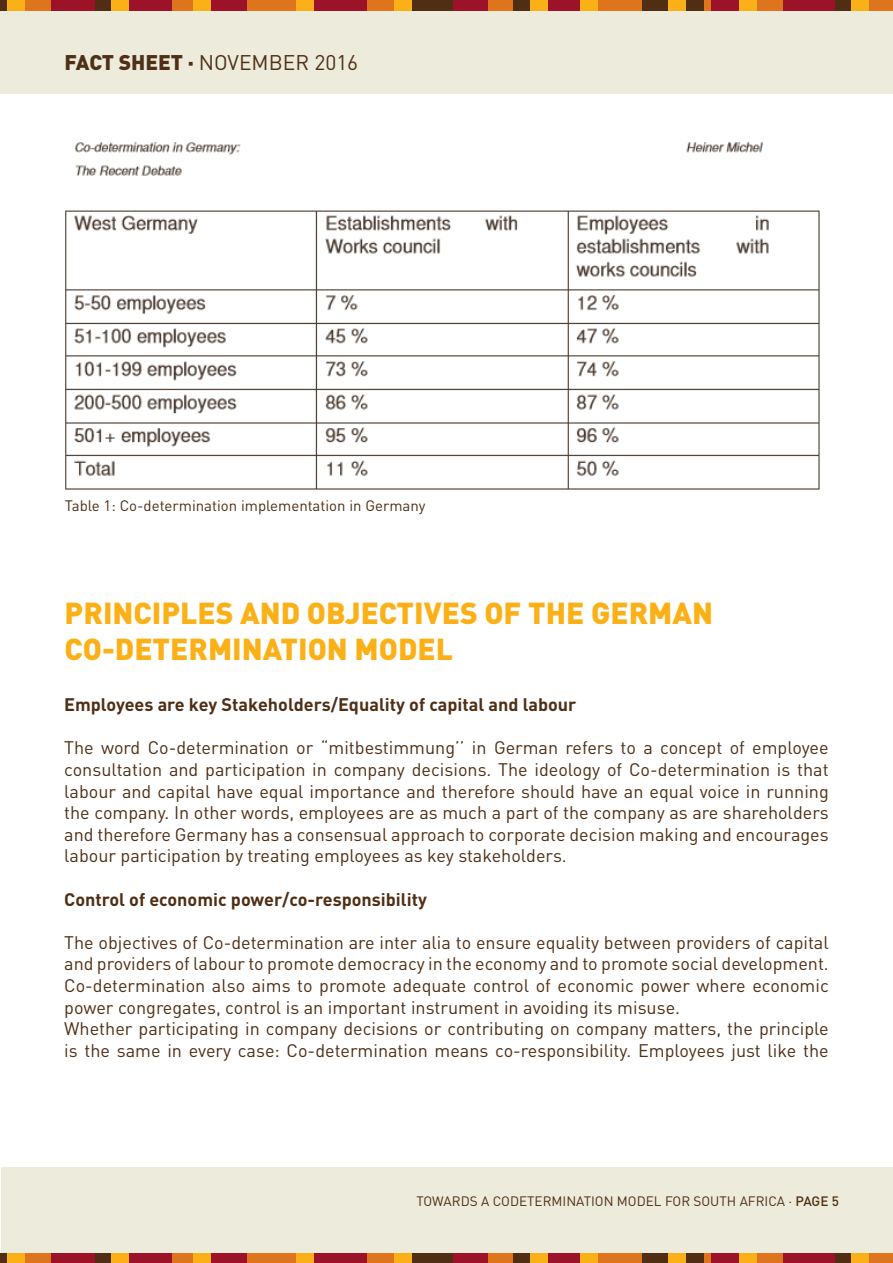
<style>
.page{position:relative;width:893px;height:1263px;background:#fff}
.page>*{position:absolute;margin:0;border:0;box-sizing:border-box;transform-origin:0 0}
.t1{font:900 30px/36px "DIN Pro";color:#fcb017}
.t2{font:21px "DIN Pro";color:#4f3017}
.t3{font:18px/21.6px "DIN Pro";color:#4f2e14;text-align:justify}
.t4{font:700 18px "DIN Pro";color:#4f2e14}
.t5{font:15px "DIN Pro";color:#4f2e14}
.t6{font:13.5px "DIN Pro";color:#4f2e14}
.s1{font-weight:900}
.s2{font-weight:500}
</style>
<div class="page">
<div style="left:2px;top:1167px;width:891px;height:96px;background:#edebdb"></div>
<div style="left:0;top:0;width:893px;height:94px;background:#edebdb"></div>
<div style="left:0;top:0;width:893px;height:10px;background:#de751c"></div>
<div style="left:546px;top:0;width:36px;height:10px;background:#9c1229"></div>
<div style="left:210px;top:0;width:36px;height:10px;background:#9c1229"></div>
<div style="left:451px;top:0;width:36px;height:10px;background:#9c1229"></div>
<div style="left:51px;top:0;width:46px;height:10px;background:#9c1229"></div>
<div style="left:126px;top:0;width:46px;height:10px;background:#9c1229"></div>
<div style="left:783px;top:0;width:53px;height:10px;background:#9c1229"></div>
<div style="left:314px;top:0;width:53px;height:10px;background:#9c1229"></div>
<div style="left:643px;top:0;width:61px;height:10px;background:#4f2e14"></div>
<div style="left:712px;top:0;width:29px;height:10px;background:#9c1229"></div>
<div style="left:411px;top:0;width:42px;height:10px;background:#4f2e14"></div>
<div style="left:96px;top:0;width:17px;height:10px;background:#4f2e14"></div>
<div style="left:514px;top:0;width:17px;height:10px;background:#4f2e14"></div>
<div style="left:835px;top:0;width:17px;height:10px;background:#4f2e14"></div>
<div style="left:0;top:0;width:8px;height:10px;background:#4f2e14"></div>
<div style="left:8px;top:0;width:17px;height:10px;background:#fcb017"></div>
<div style="left:193px;top:0;width:17px;height:10px;background:#fcb017"></div>
<div style="left:740px;top:0;width:17px;height:10px;background:#fcb017"></div>
<div style="left:668px;top:0;width:17px;height:10px;background:#fcb017"></div>
<div style="left:580px;top:0;width:17px;height:10px;background:#fcb017"></div>
<div style="left:395px;top:0;width:17px;height:10px;background:#fcb017"></div>
<div style="left:111px;top:0;width:17px;height:10px;background:#fcb017"></div>
<div style="left:530px;top:0;width:17px;height:10px;background:#fcb017"></div>
<div style="left:851px;top:0;width:18px;height:10px;background:#fcb017"></div>
<div style="left:297px;top:0;width:17px;height:10px;background:#fcb017"></div>
<div style="left:0;top:1253px;width:893px;height:10px;background:#de751c"></div>
<div style="left:546px;top:1253px;width:36px;height:10px;background:#9c1229"></div>
<div style="left:210px;top:1253px;width:36px;height:10px;background:#9c1229"></div>
<div style="left:451px;top:1253px;width:36px;height:10px;background:#9c1229"></div>
<div style="left:51px;top:1253px;width:46px;height:10px;background:#9c1229"></div>
<div style="left:126px;top:1253px;width:46px;height:10px;background:#9c1229"></div>
<div style="left:783px;top:1253px;width:53px;height:10px;background:#9c1229"></div>
<div style="left:314px;top:1253px;width:53px;height:10px;background:#9c1229"></div>
<div style="left:643px;top:1253px;width:61px;height:10px;background:#4f2e14"></div>
<div style="left:712px;top:1253px;width:29px;height:10px;background:#9c1229"></div>
<div style="left:411px;top:1253px;width:42px;height:10px;background:#4f2e14"></div>
<div style="left:96px;top:1253px;width:17px;height:10px;background:#4f2e14"></div>
<div style="left:514px;top:1253px;width:17px;height:10px;background:#4f2e14"></div>
<div style="left:835px;top:1253px;width:17px;height:10px;background:#4f2e14"></div>
<div style="left:0;top:1253px;width:8px;height:10px;background:#4f2e14"></div>
<div style="left:8px;top:1253px;width:17px;height:10px;background:#fcb017"></div>
<div style="left:193px;top:1253px;width:17px;height:10px;background:#fcb017"></div>
<div style="left:740px;top:1253px;width:17px;height:10px;background:#fcb017"></div>
<div style="left:668px;top:1253px;width:17px;height:10px;background:#fcb017"></div>
<div style="left:580px;top:1253px;width:17px;height:10px;background:#fcb017"></div>
<div style="left:395px;top:1253px;width:17px;height:10px;background:#fcb017"></div>
<div style="left:111px;top:1253px;width:17px;height:10px;background:#fcb017"></div>
<div style="left:530px;top:1253px;width:17px;height:10px;background:#fcb017"></div>
<div style="left:851px;top:1253px;width:18px;height:10px;background:#fcb017"></div>
<div style="left:297px;top:1253px;width:17px;height:10px;background:#fcb017"></div>
<img style="left:65px;top:142px;width:755px;height:348px">
<p class="t2" style="left:65px;top:48px;width:295px"><span class="s1">FACT SHEET ·</span> NOVEMBER 2016</p>
<p class="t5" style="left:65px;top:496px;width:362px">Table 1: Co-determination implementation in Germany</p>
<h1 class="t1" style="left:65px;top:593px;width:650px">PRINCIPLES AND OBJECTIVES OF THE GERMAN<br>CO-DETERMINATION MODEL</h1>
<p class="t4" style="left:64px;top:692px;width:514px">Employees are key Stakeholders/Equality of capital and labour</p>
<p class="t3" style="left:64px;top:736px;width:766px">The word Co-determination or “mitbestimmung’’ in German refers to a concept of employee consultation and participation in company decisions. The ideology of Co-determination is that labour and capital have equal importance and therefore should have an equal voice in running the company. In other words, employees are as much a part of the company as are shareholders and therefore Germany has a consensual approach to corporate decision making and encourages labour participation by treating employees as key stakeholders.</p>
<p class="t4" style="left:64px;top:887px;width:364px">Control of economic power/co-responsibility</p>
<p class="t3" style="left:64px;top:931px;width:766px;text-align:left">The objectives of Co-determination are inter alia to ensure equality between providers of capital and providers of labour to promote democracy in the economy and to promote social development.<br>Co-determination also aims to promote adequate control of economic power where economic power congregates, control is an important instrument in avoiding its misuse.<br>Whether participating in company decisions or contributing on company matters, the principle is the same in every case: Co-determination means co-responsibility. Employees just like the</p>
<p class="t6" style="left:416px;top:1192px;width:424px">TOWARDS A CODETERMINATION MODEL FOR SOUTH AFRICA · <span class="s2">PAGE 5</span></p>
</div>
